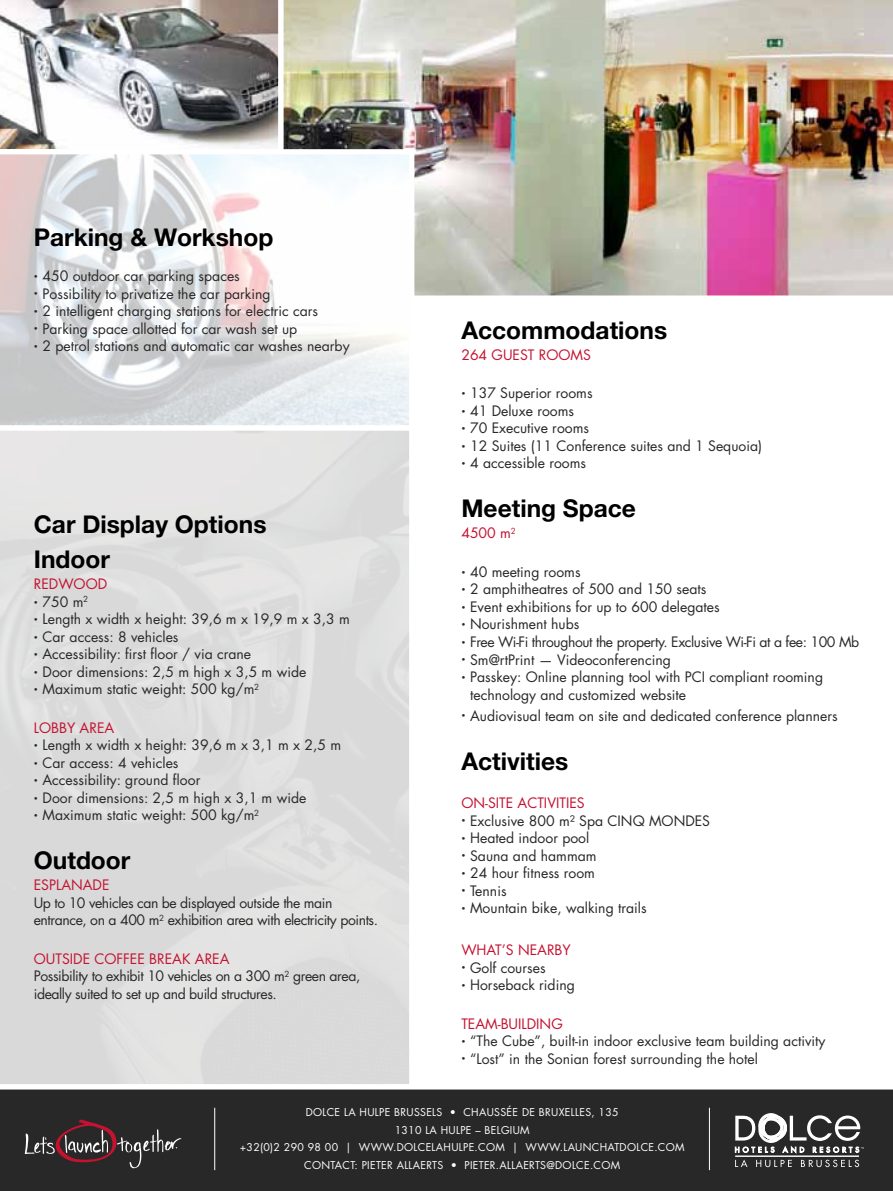
<style>
.page{position:relative;width:893px;height:1191px;background:#fff}
.page>*{position:absolute;margin:0;border:0;box-sizing:border-box;transform-origin:0 0}
.t1{font:700 24.5px/35px "Helvetica Neue LT Pro";color:#000}
.t2{font:14px/17.5px "Futura Std";color:#292829}
.t3{font:14px/17.5px "Futura Std";letter-spacing:-.03em;color:#292829}
.t4{font:14px "Futura Std";color:#c41230}
.t5{font:10.5px/17.5px "Futura Std";letter-spacing:.03em;color:#fff;text-align:center}
.s1{color:#c41230}
</style>
<div class="page">
<svg style="left:0;top:430px;width:409px;height:654px;background:#ddd"></svg>
<svg style="left:0;top:0;width:278px;height:149px"></svg>
<img style="left:278px;top:0;width:615px;height:296px">
<svg style="left:0;top:149px;width:414px;height:277px"></svg>
<div style="left:0;top:1089px;width:893px;height:102px;background:#292829"></div>
<hr style="left:709px;top:1107px;width:1px;height:63px;background:#fff">
<hr style="left:214px;top:1107px;width:1px;height:63px;background:#fff">
<svg style="left:25px;top:1119px;width:156px;height:49px;background:#44383b"></svg>
<hr style="left:735px;top:1155px;width:124px;height:1px;background:#fff">
<svg style="left:735px;top:1113px;width:129px;height:39px"></svg>
<svg style="left:735px;top:1159px;width:12px;height:8px"></svg>
<svg style="left:756px;top:1159px;width:36px;height:8px"></svg>
<svg style="left:801px;top:1159px;width:58px;height:8px"></svg>
<h1 class="t1" style="left:34px;top:219px;width:241px">Parking &amp; Workshop</h1>
<p class="t2" style="left:34px;top:267px;width:208px"><sup>•</sup> 450 outdoor car parking spaces</p>
<p class="t2" style="left:34px;top:285px;width:238px"><sup>•</sup> Possibility to privatize the car parking</p>
<p class="t2" style="left:34px;top:302px;width:286px"><sup>•</sup> 2 intelligent charging stations for electric cars</p>
<p class="t2" style="left:34px;top:320px;width:265px"><sup>•</sup> Parking space allotted for car wash set up</p>
<p class="t2" style="left:34px;top:337px;width:317px"><sup>•</sup> 2 petrol stations and automatic car washes nearby</p>
<h1 class="t1" style="left:34px;top:506px;width:234px">Car Display Options<br>Indoor</h1>
<p class="t4" style="left:34px;top:575px;width:75px">REDWOOD</p>
<p class="t2" style="left:34px;top:593px;width:56px"><sup>•</sup> 750 m<sup>2</sup></p>
<p class="t2" style="left:34px;top:610px;width:317px"><sup>•</sup> Length x width x height: 39,6 m x 19,9 m x 3,3 m</p>
<p class="t2" style="left:34px;top:628px;width:146px"><sup>•</sup> Car access: 8 vehicles</p>
<p class="t2" style="left:34px;top:645px;width:219px"><sup>•</sup> Accessibility: first floor / via crane</p>
<p class="t2" style="left:34px;top:663px;width:274px"><sup>•</sup> Door dimensions: 2,5 m high x 3,5 m wide</p>
<p class="t2" style="left:34px;top:680px;width:227px"><sup>•</sup> Maximum static weight: 500 kg/m<sup>2</sup></p>
<p class="t4" style="left:34px;top:719px;width:82px">LOBBY AREA</p>
<p class="t2" style="left:34px;top:736px;width:309px"><sup>•</sup> Length x width x height: 39,6 m x 3,1 m x 2,5 m</p>
<p class="t2" style="left:34px;top:754px;width:146px"><sup>•</sup> Car access: 4 vehicles</p>
<p class="t2" style="left:34px;top:771px;width:168px"><sup>•</sup> Accessibility: ground floor</p>
<p class="t2" style="left:34px;top:789px;width:274px"><sup>•</sup> Door dimensions: 2,5 m high x 3,1 m wide</p>
<p class="t2" style="left:34px;top:806px;width:227px"><sup>•</sup> Maximum static weight: 500 kg/m<sup>2</sup></p>
<h1 class="t1" style="left:34px;top:842px;width:98px">Outdoor</h1>
<p class="t4" style="left:34px;top:876px;width:77px">ESPLANADE</p>
<p class="t3" style="left:34px;top:894px;width:346px">Up to 10 vehicles can be displayed outside the main entrance, on a 400 m<sup>2</sup> exhibition area with electricity points.</p>
<p class="t3" style="left:34px;top:950px;width:328px"><span class="s1">OUTSIDE COFFEE BREAK AREA<br></span>Possibility to exhibit 10 vehicles on a 300 m<sup>2</sup> green area, ideally suited to set up and build structures.</p>
<h1 class="t1" style="left:461px;top:312px;width:207px">Accommodations</h1>
<p class="t4" style="left:461px;top:346px;width:131px">264 GUEST ROOMS</p>
<p class="t2" style="left:461px;top:385px;width:133px"><sup>•</sup> 137 Superior rooms</p>
<p class="t2" style="left:461px;top:402px;width:114px"><sup>•</sup> 41 Deluxe rooms</p>
<p class="t2" style="left:461px;top:420px;width:129px"><sup>•</sup> 70 Executive rooms</p>
<p class="t2" style="left:461px;top:437px;width:302px"><sup>•</sup> 12 Suites (11 Conference suites and 1 Sequoia)</p>
<p class="t2" style="left:461px;top:455px;width:126px"><sup>•</sup> 4 accessible rooms</p>
<h1 class="t1" style="left:461px;top:490px;width:176px">Meeting Space</h1>
<p class="t4" style="left:461px;top:524px;width:56px">4500 m<sup>2</sup></p>
<p class="t2" style="left:461px;top:563px;width:121px"><sup>•</sup> 40 meeting rooms</p>
<p class="t2" style="left:461px;top:581px;width:247px"><sup>•</sup> 2 amphitheatres of 500 and 150 seats</p>
<p class="t2" style="left:461px;top:598px;width:260px"><sup>•</sup> Event exhibitions for up to 600 delegates</p>
<p class="t2" style="left:461px;top:616px;width:120px"><sup>•</sup> Nourishment hubs</p>
<p class="t3" style="left:461px;top:633px;width:399px"><sup>•</sup> Free Wi-Fi throughout the property. Exclusive Wi-Fi at a fee: 100 Mb</p>
<p class="t2" style="left:461px;top:651px;width:211px"><sup>•</sup> Sm@rtPrint — Videoconferencing</p>
<p class="t2" style="left:470px;top:668px;width:355px;text-indent:-9px"><sup>•</sup> Passkey: Online planning tool with PCI compliant rooming technology and customized website</p>
<p class="t2" style="left:461px;top:707px;width:378px"><sup>•</sup> Audiovisual team on site and dedicated conference planners</p>
<h1 class="t1" style="left:461px;top:742px;width:109px">Activities</h1>
<p class="t4" style="left:461px;top:794px;width:125px">ON-SITE ACTIVITIES</p>
<p class="t2" style="left:461px;top:812px;width:250px"><sup>•</sup> Exclusive 800 m² Spa CINQ MONDES</p>
<p class="t2" style="left:461px;top:829px;width:129px"><sup>•</sup> Heated indoor pool</p>
<p class="t2" style="left:461px;top:847px;width:137px"><sup>•</sup> Sauna and hammam</p>
<p class="t2" style="left:461px;top:864px;width:135px"><sup>•</sup> 24 hour fitness room</p>
<p class="t2" style="left:461px;top:882px;width:47px"><sup>•</sup> Tennis</p>
<p class="t2" style="left:461px;top:899px;width:187px"><sup>•</sup> Mountain bike, walking trails</p>
<p class="t4" style="left:461px;top:941px;width:111px">WHAT’S NEARBY</p>
<p class="t2" style="left:461px;top:959px;width:86px"><sup>•</sup> Golf courses</p>
<p class="t2" style="left:461px;top:976px;width:115px"><sup>•</sup> Horseback riding</p>
<p class="t4" style="left:461px;top:1014px;width:103px">TEAM-BUILDING</p>
<p class="t2" style="left:461px;top:1032px;width:366px"><sup>•</sup> “The Cube”, built-in indoor exclusive team building activity</p>
<p class="t2" style="left:461px;top:1050px;width:298px"><sup>•</sup> “Lost” in the Sonian forest surrounding the hotel</p>
<p class="t5" style="left:240px;top:1104px;width:446px">DOLCE LA HULPE BRUSSELS • CHAUSSÉE DE BRUXELLES, 135<br>1310 LA HULPE – BELGIUM<br>+32(0)2 290 98 00 | WWW.DOLCELAHULPE.COM | WWW.LAUNCHATDOLCE.COM CONTACT: PIETER ALLAERTS • PIETER.ALLAERTS@DOLCE.COM</p>
</div>
